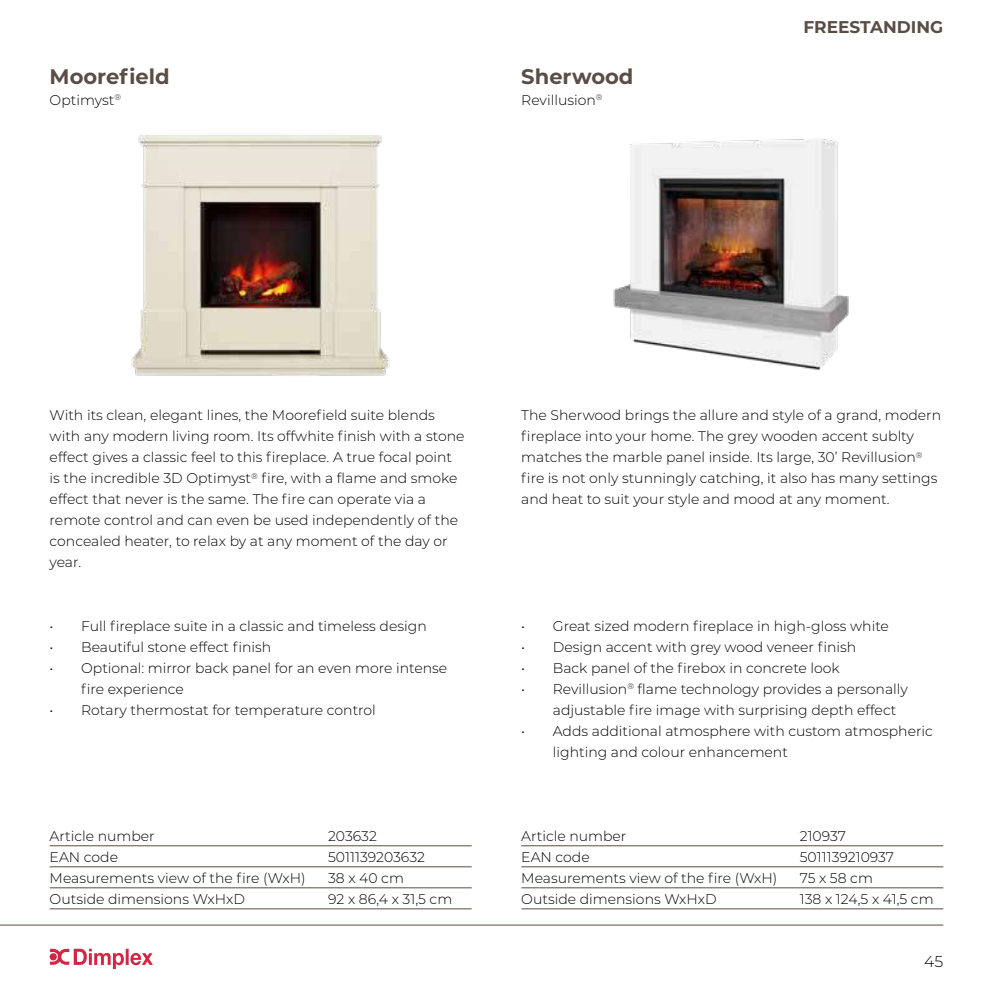
<style>
.page{position:relative;width:993px;height:993px;background:#fff}
.page>*{position:absolute;margin:0;border:0;box-sizing:border-box;transform-origin:0 0}
.t1{font:700 21px "Montserrat";color:#5a4d45}
.t2{font:700 16.97px "Montserrat";color:#5a4d45}
.t3{font:300 15.75px "Montserrat";color:#000}
.t4{font:300 14px/21px "Montserrat";color:#000}
</style>
<div class="page">
<svg style="left:50px;top:948px;width:103px;height:20px"></svg>
<hr style="left:0;top:924px;width:943px;height:1px;background:#5a4d45">
<hr style="left:50px;top:845px;width:421px;height:1px;background:#5a4d45">
<hr style="left:50px;top:866px;width:421px;height:1px;background:#5a4d45">
<hr style="left:50px;top:887px;width:421px;height:1px;background:#5a4d45">
<hr style="left:50px;top:908px;width:421px;height:1px;background:#5a4d45">
<hr style="left:521px;top:845px;width:422px;height:1px;background:#5a4d45">
<hr style="left:521px;top:866px;width:422px;height:1px;background:#5a4d45">
<hr style="left:521px;top:887px;width:422px;height:1px;background:#5a4d45">
<hr style="left:521px;top:908px;width:422px;height:1px;background:#5a4d45">
<img style="left:131px;top:135px;width:259px;height:241px">
<img style="left:613px;top:138px;width:236px;height:233px">
<h1 class="t1" style="left:50px;top:61px;width:121px">Moorefield</h1>
<p class="t4" style="left:50px;top:89px;width:73px">Optimyst<sup>®</sup></p>
<h1 class="t1" style="left:521px;top:61px;width:114px">Sherwood</h1>
<p class="t4" style="left:521px;top:89px;width:83px">Revillusion<sup>®</sup></p>
<p class="t2" style="left:803px;top:15px;width:141px">FREESTANDING</p>
<p class="t4" style="left:50px;top:404px;width:416px">With its clean, elegant lines, the Moorefield suite blends with any modern living room. Its offwhite finish with a stone effect gives a classic feel to this fireplace. A true focal point is the incredible 3D Optimyst<sup>®</sup> fire, with a flame and smoke effect that never is the same. The fire can operate via a remote control and can even be used independently of the concealed heater, to relax by at any moment of the day or year.</p>
<p class="t4" style="left:521px;top:404px;width:421px">The Sherwood brings the allure and style of a grand, modern fireplace into your home. The grey wooden accent sublty matches the marble panel inside. Its large, 30’ Revillusion<sup>® </sup>fire is not only stunningly catching, it also has many settings and heat to suit your style and mood at any moment.</p>
<p class="t4" style="left:50px;top:614px;width:378px">• Full fireplace suite in a classic and timeless design</p>
<p class="t4" style="left:50px;top:635px;width:223px">• Beautiful stone effect finish</p>
<p class="t4" style="left:81px;top:656px;width:367px;text-indent:-32px">• Optional: mirror back panel for an even more intense fire experience</p>
<p class="t4" style="left:50px;top:698px;width:328px">• Rotary thermostat for temperature control</p>
<p class="t4" style="left:50px;top:824px;width:107px">Article number</p>
<p class="t4" style="left:328px;top:824px;width:50px">203632</p>
<p class="t4" style="left:50px;top:845px;width:70px">EAN code</p>
<p class="t4" style="left:328px;top:845px;width:98px">5011139203632</p>
<p class="t4" style="left:50px;top:866px;width:257px">Measurements view of the fire (WxH)</p>
<p class="t4" style="left:328px;top:866px;width:77px">38 x 40 cm</p>
<p class="t4" style="left:50px;top:887px;width:197px">Outside dimensions WxHxD</p>
<p class="t4" style="left:328px;top:887px;width:125px">92 x 86,4 x 31,5 cm</p>
<p class="t4" style="left:521px;top:614px;width:369px">• Great sized modern fireplace in high-gloss white</p>
<p class="t4" style="left:521px;top:635px;width:336px">• Design accent with grey wood veneer finish</p>
<p class="t4" style="left:521px;top:656px;width:320px">• Back panel of the firebox in concrete look</p>
<p class="t4" style="left:552px;top:677px;width:356px;text-indent:-32px">• Revillusion<sup>®</sup> flame technology provides a personally adjustable fire image with surprising depth effect</p>
<p class="t4" style="left:552px;top:719px;width:381px;text-indent:-32px">• Adds additional atmosphere with custom atmospheric lighting and colour enhancement</p>
<p class="t4" style="left:521px;top:824px;width:107px">Article number</p>
<p class="t4" style="left:799px;top:824px;width:48px">210937</p>
<p class="t4" style="left:521px;top:845px;width:70px">EAN code</p>
<p class="t4" style="left:799px;top:845px;width:96px">5011139210937</p>
<p class="t4" style="left:521px;top:866px;width:257px">Measurements view of the fire (WxH)</p>
<p class="t4" style="left:799px;top:866px;width:75px">75 x 58 cm</p>
<p class="t4" style="left:521px;top:887px;width:197px">Outside dimensions WxHxD</p>
<p class="t4" style="left:799px;top:887px;width:135px">138 x 124,5 x 41,5 cm</p>
<p class="t3" style="left:923px;top:949px;width:21px">45</p>
</div>
